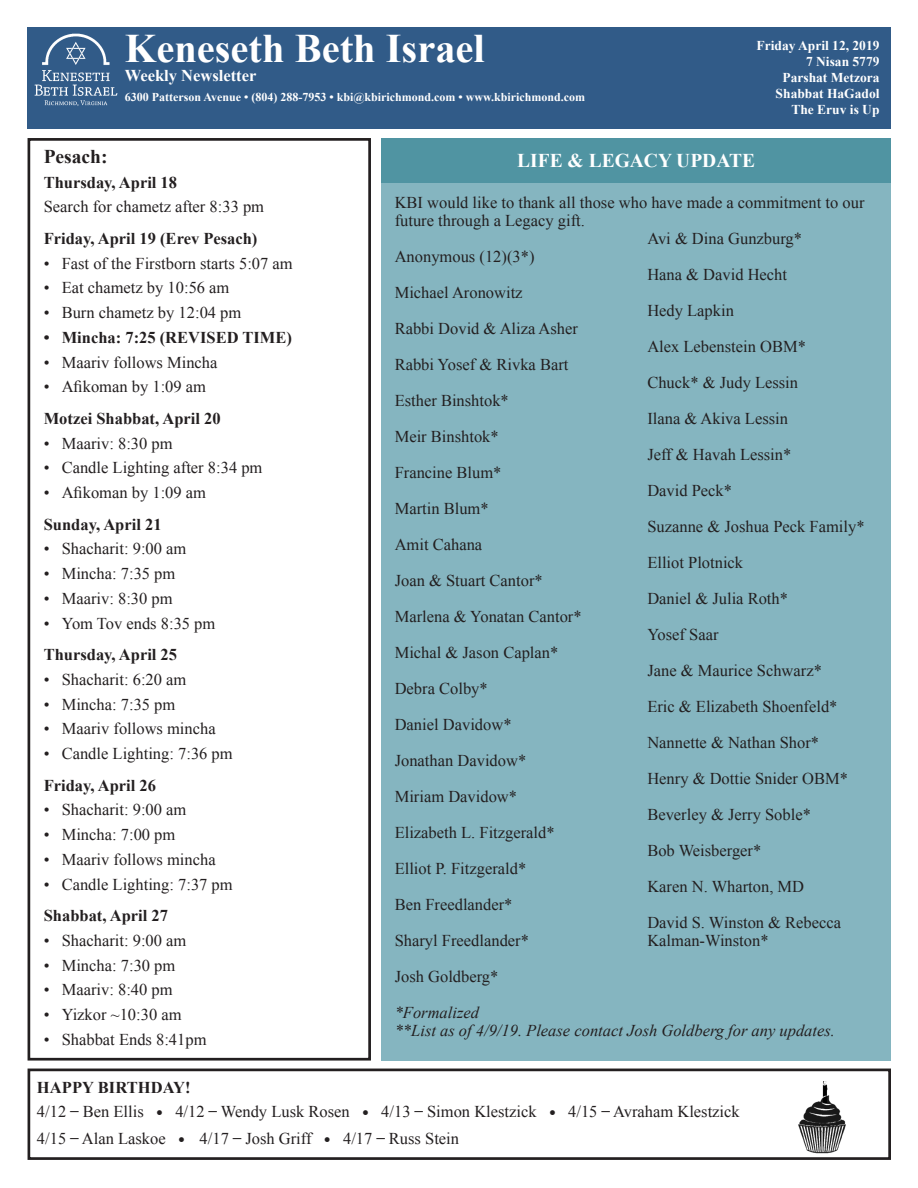
<style>
.page{position:relative;width:918px;height:1188px;background:#fff}
.page>*{position:absolute;margin:0;border:0;box-sizing:border-box;transform-origin:0 0}
.t1{font:700 40.5px "Times New Roman";color:#fff}
.block_headings_white{font:700 19.5px "Times New Roman";color:#fff}
.body_black{font:700 19.5px "Times New Roman";color:#231f20}
.body_black-2{font:16.5px/18px "Times New Roman";color:#231f20}
.body_black-3{font:700 16.5px "Times New Roman";color:#231f20}
.body_black-4{font:italic 16.5px "Times New Roman";color:#231f20}
.t2{font:700 16.5px "Times New Roman";color:#fff}
.block_headings_black{font:700 16.5px "Times New Roman";letter-spacing:.005em;color:#231f20}
.t3{font:700 13.5px/16.2px "Times New Roman";color:#fff;text-align:right}
.t4{font:700 12px "Times New Roman";color:#fff}
.s1{font-size:19.5px}
</style>
<div class="page">
<div style="left:27px;top:27px;width:864px;height:102px;background:#315b88"></div>
<img style="left:34px;top:33px;width:84px;height:73px">
<div style="left:28px;top:138px;width:343px;height:923px;border:3px solid #231f20"></div>
<div style="left:28px;top:1069px;width:863px;height:91px;border:3px solid #231f20"></div>
<img style="left:796px;top:1082px;width:63px;height:78px">
<div style="left:381px;top:183px;width:510px;height:878px;background:#85b5c0"></div>
<div style="left:381px;top:138px;width:510px;height:45px;background:#5094a2"></div>
<h1 class="t1" style="left:125px;top:20px;width:361px">Keneseth Beth Israel</h1>
<p class="t2" style="left:125px;top:65px;width:133px">Weekly Newsletter</p>
<p class="t4" style="left:125px;top:89px;width:462px">6300 Patterson Avenue • (804) 288-7953 • kbi@kbirichmond.com • www.kbirichmond.com</p>
<p class="t3" style="left:757px;top:37px;width:125px">Friday April 12, 2019<br>7 Nisan 5779<br>Parshat Metzora<br>Shabbat HaGadol<br>The Eruv is Up</p>
<p class="body_black" style="left:44px;top:143px;width:65px">Pesach:</p>
<p class="body_black-3" style="left:44px;top:171px;width:135px">Thursday, April 18</p>
<p class="body_black-2" style="left:44px;top:198px;width:222px">Search for chametz after 8:33 pm</p>
<p class="body_black-3" style="left:44px;top:227px;width:215px">Friday, April 19 (Erev Pesach)</p>
<p class="body_black-2" style="left:44px;top:254px;width:251px">• Fast of the Firstborn starts 5:07 am</p>
<p class="body_black-2" style="left:44px;top:279px;width:187px">• Eat chametz by 10:56 am</p>
<p class="body_black-2" style="left:44px;top:303px;width:199px">• Burn chametz by 12:04 pm</p>
<p class="body_black-3" style="left:44px;top:326px;width:250px">• Mincha: 7:25 (REVISED TIME)</p>
<p class="body_black-2" style="left:44px;top:353px;width:175px">• Maariv follows Mincha</p>
<p class="body_black-2" style="left:44px;top:378px;width:164px">• Afikoman by 1:09 am</p>
<p class="body_black-3" style="left:44px;top:407px;width:178px">Motzei Shabbat, April 20</p>
<p class="body_black-2" style="left:44px;top:434px;width:130px">• Maariv: 8:30 pm</p>
<p class="body_black-2" style="left:44px;top:459px;width:220px">• Candle Lighting after 8:34 pm</p>
<p class="body_black-2" style="left:44px;top:483px;width:164px">• Afikoman by 1:09 am</p>
<p class="body_black-3" style="left:44px;top:513px;width:119px">Sunday, April 21</p>
<p class="body_black-2" style="left:44px;top:540px;width:144px">• Shacharit: 9:00 am</p>
<p class="body_black-2" style="left:44px;top:564px;width:133px">• Mincha: 7:35 pm</p>
<p class="body_black-2" style="left:44px;top:589px;width:130px">• Maariv: 8:30 pm</p>
<p class="body_black-2" style="left:44px;top:614px;width:173px">• Yom Tov ends 8:35 pm</p>
<p class="body_black-3" style="left:44px;top:643px;width:135px">Thursday, April 25</p>
<p class="body_black-2" style="left:44px;top:670px;width:144px">• Shacharit: 6:20 am</p>
<p class="body_black-2" style="left:44px;top:695px;width:133px">• Mincha: 7:35 pm</p>
<p class="body_black-2" style="left:44px;top:720px;width:173px">• Maariv follows mincha</p>
<p class="body_black-2" style="left:44px;top:744px;width:190px">• Candle Lighting: 7:36 pm</p>
<p class="body_black-3" style="left:44px;top:774px;width:114px">Friday, April 26</p>
<p class="body_black-2" style="left:44px;top:801px;width:144px">• Shacharit: 9:00 am</p>
<p class="body_black-2" style="left:44px;top:825px;width:133px">• Mincha: 7:00 pm</p>
<p class="body_black-2" style="left:44px;top:850px;width:173px">• Maariv follows mincha</p>
<p class="body_black-2" style="left:44px;top:875px;width:190px">• Candle Lighting: 7:37 pm</p>
<p class="body_black-3" style="left:44px;top:904px;width:126px">Shabbat, April 27</p>
<p class="body_black-2" style="left:44px;top:931px;width:144px">• Shacharit: 9:00 am</p>
<p class="body_black-2" style="left:44px;top:956px;width:133px">• Mincha: 7:30 pm</p>
<p class="body_black-2" style="left:44px;top:981px;width:130px">• Maariv: 8:40 pm</p>
<p class="body_black-2" style="left:44px;top:1005px;width:139px">• Yizkor ~10:30 am</p>
<p class="body_black-2" style="left:44px;top:1030px;width:164px">• Shabbat Ends 8:41pm</p>
<p class="block_headings_black" style="left:37px;top:1076px;width:155px">HAPPY BIRTHDAY!</p>
<p class="body_black-2" style="left:37px;top:1102px;width:704px">4/12 ̶Ben Ellis <span class="s1">•</span> 4/12 ̶Wendy Lusk Rosen <span class="s1">•</span> 4/13 ̶Simon Klestzick <span class="s1">•</span> 4/15 ̶Avraham Klestzick</p>
<p class="body_black-2" style="left:37px;top:1129px;width:424px">4/15 ̶Alan Laskoe <span class="s1">•</span> 4/17 ̶Josh Griff <span class="s1">•</span> 4/17 ̶Russ Stein</p>
<p class="block_headings_white" style="left:517px;top:147px;width:239px">LIFE &amp; LEGACY UPDATE</p>
<p class="body_black-2" style="left:395px;top:193px;width:471px">KBI would like to thank all those who have made a commitment to our future through a Legacy gift.</p>
<p class="body_black-2" style="left:395px;top:247px;width:141px">Anonymous (12)(3*)</p>
<p class="body_black-2" style="left:395px;top:283px;width:129px">Michael Aronowitz</p>
<p class="body_black-2" style="left:395px;top:319px;width:185px">Rabbi Dovid &amp; Aliza Asher</p>
<p class="body_black-2" style="left:395px;top:355px;width:175px">Rabbi Yosef &amp; Rivka Bart</p>
<p class="body_black-2" style="left:395px;top:391px;width:116px">Esther Binshtok*</p>
<p class="body_black-2" style="left:395px;top:427px;width:106px">Meir Binshtok*</p>
<p class="body_black-2" style="left:395px;top:463px;width:108px">Francine Blum*</p>
<p class="body_black-2" style="left:395px;top:499px;width:95px">Martin Blum*</p>
<p class="body_black-2" style="left:395px;top:535px;width:89px">Amit Cahana</p>
<p class="body_black-2" style="left:395px;top:571px;width:150px">Joan &amp; Stuart Cantor*</p>
<p class="body_black-2" style="left:395px;top:607px;width:188px">Marlena &amp; Yonatan Cantor*</p>
<p class="body_black-2" style="left:395px;top:643px;width:165px">Michal &amp; Jason Caplan*</p>
<p class="body_black-2" style="left:395px;top:679px;width:95px">Debra Colby*</p>
<p class="body_black-2" style="left:395px;top:715px;width:118px">Daniel Davidow*</p>
<p class="body_black-2" style="left:395px;top:751px;width:133px">Jonathan Davidow*</p>
<p class="body_black-2" style="left:395px;top:787px;width:124px">Miriam Davidow*</p>
<p class="body_black-2" style="left:395px;top:823px;width:161px">Elizabeth L. Fitzgerald*</p>
<p class="body_black-2" style="left:395px;top:859px;width:133px">Elliot P. Fitzgerald*</p>
<p class="body_black-2" style="left:395px;top:895px;width:119px">Ben Freedlander*</p>
<p class="body_black-2" style="left:395px;top:931px;width:136px">Sharyl Freedlander*</p>
<p class="body_black-2" style="left:395px;top:967px;width:105px">Josh Goldberg*</p>
<p class="body_black-2" style="left:647px;top:229px;width:156px">Avi &amp; Dina Gunzburg*</p>
<p class="body_black-2" style="left:647px;top:265px;width:141px">Hana &amp; David Hecht</p>
<p class="body_black-2" style="left:647px;top:301px;width:88px">Hedy Lapkin</p>
<p class="body_black-2" style="left:647px;top:337px;width:160px">Alex Lebenstein OBM*</p>
<p class="body_black-2" style="left:647px;top:373px;width:152px">Chuck* &amp; Judy Lessin</p>
<p class="body_black-2" style="left:647px;top:409px;width:142px">Ilana &amp; Akiva Lessin</p>
<p class="body_black-2" style="left:647px;top:445px;width:146px">Jeff &amp; Havah Lessin*</p>
<p class="body_black-2" style="left:647px;top:481px;width:86px">David Peck*</p>
<p class="body_black-2" style="left:647px;top:517px;width:219px">Suzanne &amp; Joshua Peck Family*</p>
<p class="body_black-2" style="left:647px;top:553px;width:97px">Elliot Plotnick</p>
<p class="body_black-2" style="left:647px;top:589px;width:142px">Daniel &amp; Julia Roth*</p>
<p class="body_black-2" style="left:647px;top:625px;width:73px">Yosef Saar</p>
<p class="body_black-2" style="left:647px;top:661px;width:176px">Jane &amp; Maurice Schwarz*</p>
<p class="body_black-2" style="left:647px;top:697px;width:192px">Eric &amp; Elizabeth Shoenfeld*</p>
<p class="body_black-2" style="left:647px;top:733px;width:173px">Nannette &amp; Nathan Shor*</p>
<p class="body_black-2" style="left:647px;top:769px;width:202px">Henry &amp; Dottie Snider OBM*</p>
<p class="body_black-2" style="left:647px;top:805px;width:165px">Beverley &amp; Jerry Soble*</p>
<p class="body_black-2" style="left:647px;top:841px;width:116px">Bob Weisberger*</p>
<p class="body_black-2" style="left:647px;top:877px;width:158px">Karen N. Wharton, MD</p>
<p class="body_black-2" style="left:647px;top:913px;width:195px">David S. Winston &amp; Rebecca<br>Kalman-Winston*</p>
<p class="body_black-4" style="left:395px;top:1001px;width:86px">*Formalized</p>
<p class="body_black-4" style="left:395px;top:1019px;width:442px">**List as of 4/9/19. Please contact Josh Goldberg for any updates.</p>
</div>
